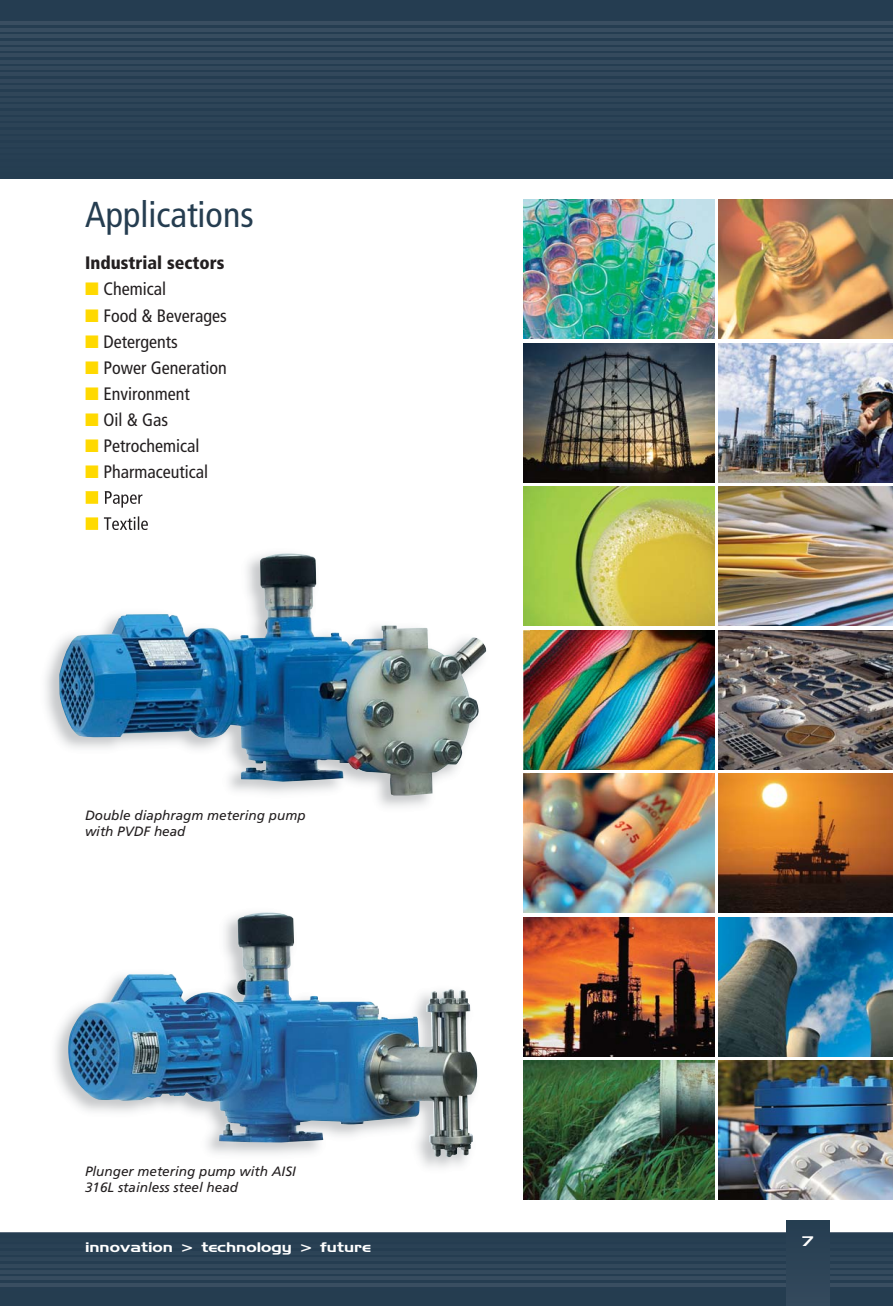
<style>
.page{position:relative;width:893px;height:1306px;background:#fff}
.page>*{position:absolute;margin:0;border:0;box-sizing:border-box;transform-origin:0 0}
.t1{font:condensed 36px "Frutiger LT Std";color:#253d50}
.t2{font:condensed 18px "Frutiger LT Std";color:#231f20}
.t3{font:900 condensed 18px "Frutiger LT Std";color:#231f20}
.t4{font:italic 13.5px/16.2px "Frutiger LT Std";color:#231f20}
.t5{font:13.5px "Handel Gothic BT";color:#fff;scale:1.25 1}
.s1{color:#ffd900}
</style>
<div class="page">
<img style="left:0;top:0;width:893px;height:179px">
<hr style="left:0;top:22px;width:893px;height:3px;background:#394e61">
<hr style="left:0;top:28px;width:893px;height:3px;background:#384d60">
<hr style="left:0;top:35px;width:893px;height:3px;background:#374d5f">
<hr style="left:0;top:41px;width:893px;height:3px;background:#364c5f">
<hr style="left:0;top:47px;width:893px;height:3px;background:#364b5e">
<hr style="left:0;top:54px;width:893px;height:3px;background:#354a5d">
<hr style="left:0;top:60px;width:893px;height:3px;background:#34495d">
<hr style="left:0;top:67px;width:893px;height:3px;background:#33485b">
<hr style="left:0;top:73px;width:893px;height:3px;background:#32485b">
<hr style="left:0;top:79px;width:893px;height:3px;background:#32475b">
<hr style="left:0;top:86px;width:893px;height:3px;background:#31475a">
<hr style="left:0;top:92px;width:893px;height:3px;background:#304659">
<hr style="left:0;top:98px;width:893px;height:3px;background:#2f4559">
<hr style="left:0;top:105px;width:893px;height:3px;background:#2e4558">
<hr style="left:0;top:111px;width:893px;height:3px;background:#2d4457">
<hr style="left:0;top:118px;width:893px;height:3px;background:#2c4357">
<hr style="left:0;top:124px;width:893px;height:3px;background:#2c4356">
<hr style="left:0;top:130px;width:893px;height:3px;background:#2b4255">
<hr style="left:0;top:137px;width:893px;height:3px;background:#2a4155">
<hr style="left:0;top:143px;width:893px;height:3px;background:#294154">
<hr style="left:0;top:149px;width:893px;height:3px;background:#284054">
<hr style="left:0;top:156px;width:893px;height:3px;background:#273f53">
<hr style="left:0;top:162px;width:893px;height:3px;background:#263e52">
<hr style="left:0;top:169px;width:893px;height:3px;background:#253e52">
<hr style="left:0;top:175px;width:893px;height:3px;background:#253d51">
<div style="left:0;top:1233px;width:893px;height:72px;background:#253d50"></div>
<hr style="left:0;top:1232px;width:893px;height:3px;background:#3d5164">
<img style="left:0;top:1233px;width:893px;height:57px">
<img style="left:0;top:1238px;width:893px;height:3px">
<img style="left:0;top:1244px;width:893px;height:3px">
<img style="left:0;top:1251px;width:893px;height:3px">
<hr style="left:0;top:1257px;width:893px;height:3px;background:#2f4559">
<img style="left:0;top:1263px;width:893px;height:3px">
<hr style="left:0;top:1270px;width:893px;height:3px;background:#344a5d">
<hr style="left:0;top:1276px;width:893px;height:3px;background:#374c5f">
<hr style="left:0;top:1283px;width:893px;height:3px;background:#394e61">
<div style="left:787px;top:1220px;width:42px;height:85px;background:#2d4457"></div>
<img style="left:523px;top:200px;width:192px;height:139px">
<img style="left:719px;top:200px;width:174px;height:139px">
<img style="left:523px;top:343px;width:192px;height:139px">
<img style="left:719px;top:343px;width:174px;height:139px">
<img style="left:523px;top:487px;width:192px;height:139px">
<img style="left:719px;top:487px;width:174px;height:139px">
<img style="left:529px;top:630px;width:186px;height:139px">
<img style="left:719px;top:630px;width:174px;height:139px">
<img style="left:523px;top:773px;width:192px;height:139px">
<img style="left:719px;top:773px;width:174px;height:139px">
<img style="left:523px;top:917px;width:192px;height:139px">
<img style="left:719px;top:917px;width:174px;height:139px">
<img style="left:523px;top:1060px;width:192px;height:139px">
<img style="left:719px;top:1060px;width:174px;height:139px">
<img style="left:68px;top:912px;width:410px;height:245px">
<img style="left:45px;top:491px;width:484px;height:316px">
<svg style="left:86px;top:491px;width:12px;height:13px"></svg>
<img style="left:105px;top:491px;width:37px;height:16px">
<svg style="left:86px;top:517px;width:12px;height:13px"></svg>
<img style="left:104px;top:516px;width:44px;height:14px">
<img style="left:523px;top:491px;width:6px;height:135px">
<img style="left:523px;top:630px;width:6px;height:139px">
<img style="left:523px;top:773px;width:6px;height:72px">
<img style="left:59px;top:553px;width:427px;height:242px">
<h1 class="t1" style="left:85px;top:200px;width:170px">Applications</h1>
<p class="t3" style="left:85px;top:256px;width:141px">Industrial sectors</p>
<p class="t2" style="left:85px;top:282px;width:83px"><span class="s1">■</span> Chemical</p>
<p class="t2" style="left:85px;top:308px;width:143px"><span class="s1">■</span> Food &amp; Beverages</p>
<p class="t2" style="left:85px;top:334px;width:94px"><span class="s1">■</span> Detergents</p>
<p class="t2" style="left:85px;top:360px;width:143px"><span class="s1">■</span> Power Generation</p>
<p class="t2" style="left:85px;top:386px;width:106px"><span class="s1">■</span> Environment</p>
<p class="t2" style="left:85px;top:412px;width:85px"><span class="s1">■</span> Oil &amp; Gas</p>
<p class="t2" style="left:85px;top:438px;width:116px"><span class="s1">■</span> Petrochemical</p>
<p class="t2" style="left:85px;top:464px;width:125px"><span class="s1">■</span> Pharmaceutical</p>
<p class="t4" style="left:85px;top:807px;width:222px">Double diaphragm metering pump with PVDF head</p>
<p class="t4" style="left:85px;top:1163px;width:212px">Plunger metering pump with AISI<br>316L stainless steel head</p>
<p class="t5" style="left:85px;top:1239px;width:230px">innovation &gt; technology &gt; future</p>
<p class="t5" style="left:803px;top:1233px;width:10px">7</p>
</div>
